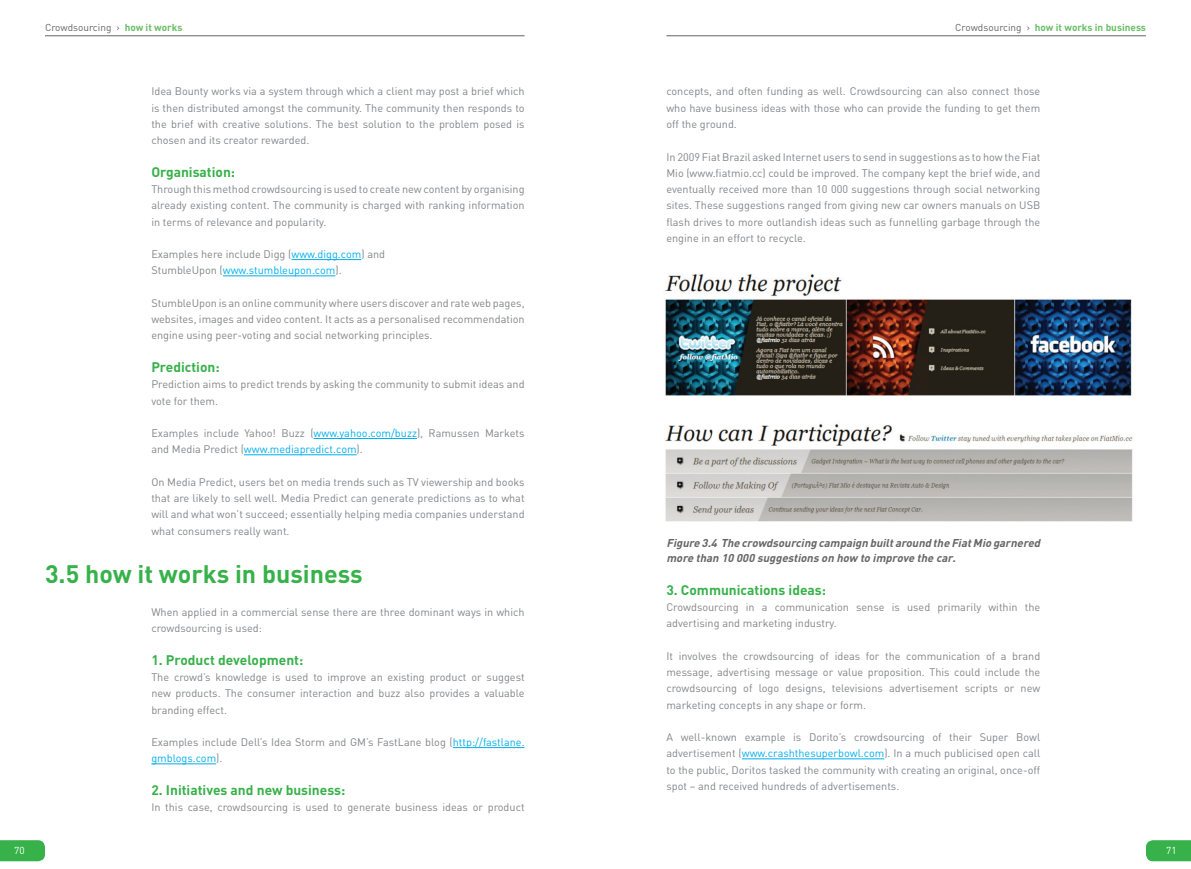
<style>
.page{position:relative;width:1191px;height:869px;background:#fff}
.page>*{position:absolute;margin:0;border:0;box-sizing:border-box;transform-origin:0 0}
.t1{font:700 25px "DIN";color:#37b14a}
.t2{font:700 13.75px "DIN";color:#37b14a}
.t3{font:italic 700 11.25px/15px "DIN";color:#656566}
.t4{font:10.88px/16.2px "DIN";color:#818487;text-align:justify}
.t5{font:700 10px "DIN";color:#6abd67}
.t6{font:10px "DIN";color:#656566}
.t7{font:10px "DIN";color:#fff}
.s1{font-weight:700;color:#6abd67}
.s2{color:#00aeef}
.s3{font-weight:400;color:#656566}
</style>
<div class="page">
<svg style="left:1146px;top:840px;width:45px;height:20px"></svg>
<svg style="left:0;top:840px;width:45px;height:20px"></svg>
<hr style="left:666px;top:35px;width:480px;height:1px;background:#656566">
<hr style="left:45px;top:35px;width:479px;height:1px;background:#656566">
<hr style="left:742px;top:758px;width:142px;height:1px;background:#00aeef">
<hr style="left:291px;top:259px;width:70px;height:1px;background:#00aeef">
<hr style="left:223px;top:275px;width:112px;height:1px;background:#00aeef">
<hr style="left:313px;top:438px;width:104px;height:1px;background:#00aeef">
<hr style="left:244px;top:454px;width:113px;height:1px;background:#00aeef">
<hr style="left:453px;top:747px;width:71px;height:1px;background:#00aeef">
<hr style="left:151px;top:763px;width:65px;height:1px;background:#00aeef">
<img style="left:664px;top:274px;width:469px;height:247px">
<p class="t6" style="left:45px;top:22px;width:139px">Crowdsourcing › <span class="s1">how it works</span></p>
<p class="t4" style="left:151px;top:83px;width:375px">Idea Bounty works via a system through which a client may post a brief which is then distributed amongst the community. The community then responds to the brief with creative solutions. The best solution to the problem posed is chosen and its creator rewarded.</p>
<p class="t2" style="left:151px;top:162px;width:85px">Organisation:</p>
<p class="t4" style="left:151px;top:181px;width:375px">Through this method crowdsourcing is used to create new content by organising already existing content. The community is charged with ranking information in terms of relevance and popularity.</p>
<p class="t4" style="left:151px;top:246px;width:235px">Examples here include Digg (<span class="s2">www.digg.com</span>) and<br>StumbleUpon (<span class="s2">www.stumbleupon.com</span>).</p>
<p class="t4" style="left:151px;top:295px;width:375px">StumbleUpon is an online community where users discover and rate web pages, websites, images and video content. It acts as a personalised recommendation engine using peer-voting and social networking principles.</p>
<p class="t2" style="left:151px;top:357px;width:70px">Prediction:</p>
<p class="t4" style="left:151px;top:376px;width:375px">Prediction aims to predict trends by asking the community to submit ideas and vote for them.</p>
<p class="t4" style="left:151px;top:425px;width:375px">Examples include Yahoo! Buzz (<span class="s2">www.yahoo.com/buzz</span>), Ramussen Markets and Media Predict (<span class="s2">www.mediapredict.com</span>).</p>
<p class="t4" style="left:151px;top:473px;width:375px">On Media Predict, users bet on media trends such as TV viewership and books that are likely to sell well. Media Predict can generate predictions as to what will and what won’t succeed; essentially helping media companies understand what consumers really want.</p>
<p class="t1" style="left:45px;top:557px;width:319px">3.5 how it works in business</p>
<p class="t4" style="left:151px;top:603px;width:375px">When applied in a commercial sense there are three dominant ways in which crowdsourcing is used:</p>
<p class="t2" style="left:151px;top:650px;width:153px">1. Product development:</p>
<p class="t4" style="left:151px;top:668px;width:375px">The crowd’s knowledge is used to improve an existing product or suggest new products. The consumer interaction and buzz also provides a valuable branding effect.</p>
<p class="t4" style="left:151px;top:733px;width:375px">Examples include Dell’s Idea Storm and GM’s FastLane blog (<span class="s2">http://fastlane. gmblogs.com</span>).</p>
<p class="t2" style="left:151px;top:780px;width:195px">2. Initiatives and new business:</p>
<p class="t4" style="left:151px;top:798px;width:375px">In this case, crowdsourcing is used to generate business ideas or product</p>
<p class="t5" style="left:955px;top:20px;width:192px"><span class="s3">Crowdsourcing ›</span> how it works in business</p>
<p class="t4" style="left:666px;top:83px;width:375px">concepts, and often funding as well. Crowdsourcing can also connect those who have business ideas with those who can provide the funding to get them off the ground.</p>
<p class="t4" style="left:666px;top:148px;width:375px">In 2009 Fiat Brazil asked Internet users to send in suggestions as to how the Fiat Mio (www.fiatmio.cc) could be improved. The company kept the brief wide, and eventually received more than 10 000 suggestions through social networking sites. These suggestions ranged from giving new car owners manuals on USB flash drives to more outlandish ideas such as funnelling garbage through the engine in an effort to recycle.</p>
<p class="t3" style="left:666px;top:535px;width:378px">Figure 3.4 The crowdsourcing campaign builtaround the FiatMio garnered more than 10 000 suggestions on how to improve the car.</p>
<p class="t2" style="left:666px;top:580px;width:161px">3. Communications ideas:</p>
<p class="t4" style="left:666px;top:598px;width:375px">Crowdsourcing in a communication sense is used primarily within the advertising and marketing industry.</p>
<p class="t4" style="left:666px;top:647px;width:375px">It involves the crowdsourcing of ideas for the communication of a brand message, advertising message or value proposition. This could include the crowdsourcing of logo designs, televisions advertisement scripts or new marketing concepts in any shape or form.</p>
<p class="t4" style="left:666px;top:728px;width:375px">A well-known example is Dorito’s crowdsourcing of their Super Bowl advertisement (<span class="s2">www.crashthesuperbowl.com</span>). In a much publicised open call to the public, Doritos tasked the community with creating an original, once-off spot – and received hundreds of advertisements.</p>
<p class="t7" style="left:14px;top:844px;width:12px">70</p>
<p class="t7" style="left:1166px;top:844px;width:12px">71</p>
</div>
